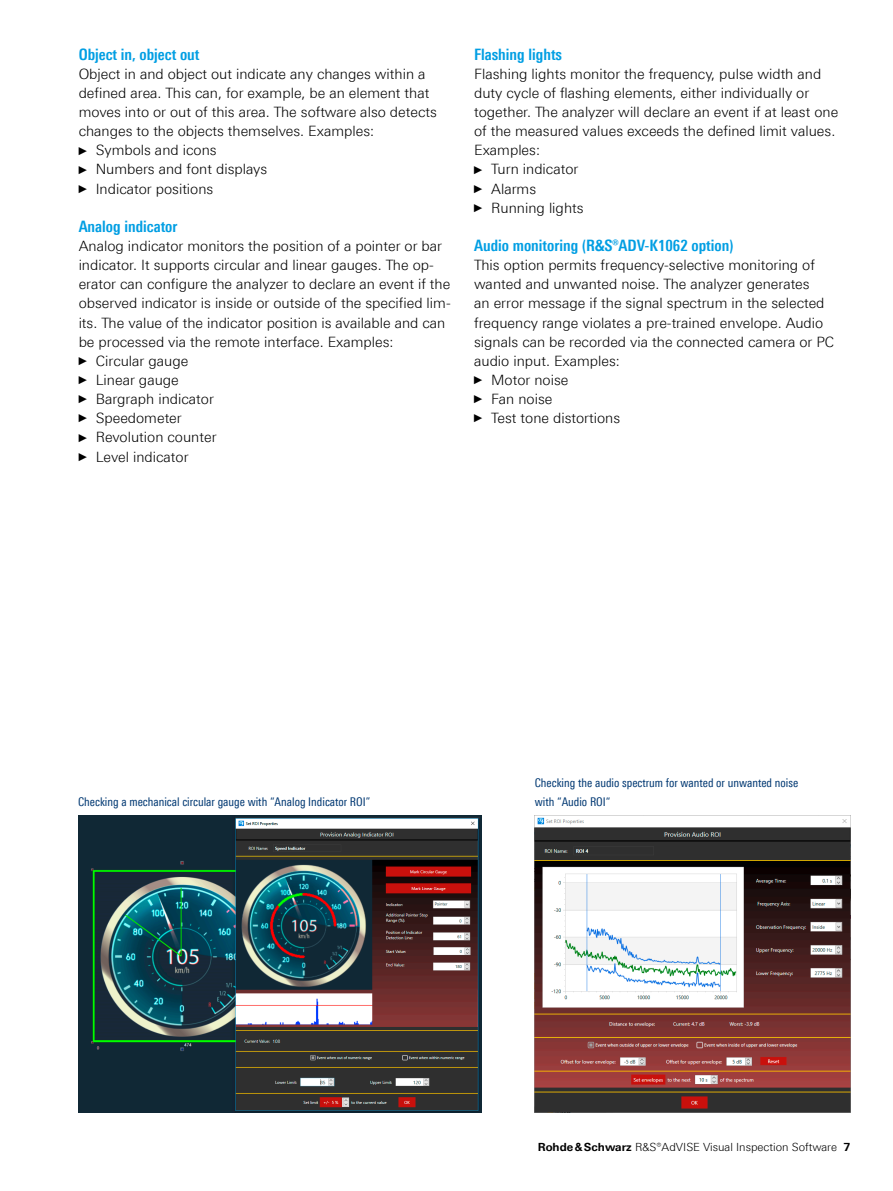
<style>
.page{position:relative;width:893px;height:1191px;background:#fff}
.page>*{position:absolute;margin:0;border:0;box-sizing:border-box;transform-origin:0 0}
.Absatzfett_cyan{font:700 15.75px "Linotype Univers 620 Cn";color:#009ee3}
.Haupttext_ohne_Absta{font:300 14.25px/19.2px "Linotype Univers 330";color:#000}
.Bildunterschrift{font:12px/19.2px "Linotype Univers 420 Cn";color:#003872}
.t1{font:300 11.25px "Linotype Univers 330";color:#000}
.s1{font-family:"Arial Narrow";font-weight:400;font-size:11.4px}
.s2{font-family:"Linotype Univers 630";font-weight:700}
</style>
<div class="page">
<img style="left:535px;top:815px;width:315px;height:297px">
<img style="left:78px;top:816px;width:403px;height:296px">
<p class="Absatzfett_cyan" style="left:79px;top:45px;width:122px">Object in, object out</p>
<p class="Haupttext_ohne_Absta" style="left:79px;top:64px;width:360px">Object in and object out indicate any changes within a defined area. This can, for example, be an element that moves into or out of this area. The software also detects changes to the objects themselves. Examples:</p>
<p class="Haupttext_ohne_Absta" style="left:79px;top:140px;width:140px"><span class="s1">►</span> Symbols and icons</p>
<p class="Haupttext_ohne_Absta" style="left:79px;top:160px;width:190px"><span class="s1">►</span> Numbers and font displays</p>
<p class="Haupttext_ohne_Absta" style="left:79px;top:179px;width:136px"><span class="s1">►</span> Indicator positions</p>
<p class="Absatzfett_cyan" style="left:79px;top:217px;width:100px">Analog indicator</p>
<p class="Haupttext_ohne_Absta" style="left:79px;top:236px;width:374px">Analog indicator monitors the position of a pointer or bar indicator. It supports circular and linear gauges. The op&shy;erator can configure the analyzer to declare an event if the observed indicator is inside or outside of the specified lim&shy;its. The value of the indicator position is available and can be processed via the remote interface. Examples:</p>
<p class="Haupttext_ohne_Absta" style="left:79px;top:351px;width:111px"><span class="s1">►</span> Circular gauge</p>
<p class="Haupttext_ohne_Absta" style="left:79px;top:370px;width:102px"><span class="s1">►</span> Linear gauge</p>
<p class="Haupttext_ohne_Absta" style="left:79px;top:389px;width:137px"><span class="s1">►</span> Bargraph indicator</p>
<p class="Haupttext_ohne_Absta" style="left:79px;top:408px;width:105px"><span class="s1">►</span> Speedometer</p>
<p class="Haupttext_ohne_Absta" style="left:79px;top:427px;width:139px"><span class="s1">►</span> Revolution counter</p>
<p class="Haupttext_ohne_Absta" style="left:79px;top:447px;width:111px"><span class="s1">►</span> Level indicator</p>
<p class="Absatzfett_cyan" style="left:474px;top:45px;width:89px">Flashing lights</p>
<p class="Haupttext_ohne_Absta" style="left:474px;top:64px;width:366px">Flashing lights monitor the frequency, pulse width and duty cycle of flashing elements, either individually or together. The analyzer will declare an event if at least one of the measured values exceeds the defined limit values.<br>Examples:</p>
<p class="Haupttext_ohne_Absta" style="left:474px;top:160px;width:106px"><span class="s1">►</span> Turn indicator</p>
<p class="Haupttext_ohne_Absta" style="left:474px;top:179px;width:64px"><span class="s1">►</span> Alarms</p>
<p class="Haupttext_ohne_Absta" style="left:474px;top:198px;width:111px"><span class="s1">►</span> Running lights</p>
<p class="Absatzfett_cyan" style="left:474px;top:236px;width:261px">Audio monitoring (R&amp;S®ADV-K1062 option)</p>
<p class="Haupttext_ohne_Absta" style="left:474px;top:255px;width:362px">This option permits frequency-selective monitoring of wanted and unwanted noise. The analyzer generates<br>an error message if the signal spectrum in the selected frequency range violates a pre-trained envelope. Audio signals can be recorded via the connected camera or PC audio input. Examples:</p>
<p class="Haupttext_ohne_Absta" style="left:474px;top:370px;width:96px"><span class="s1">►</span> Motor noise</p>
<p class="Haupttext_ohne_Absta" style="left:474px;top:389px;width:80px"><span class="s1">►</span> Fan noise</p>
<p class="Haupttext_ohne_Absta" style="left:474px;top:408px;width:148px"><span class="s1">►</span> Test tone distortions</p>
<p class="Bildunterschrift" style="left:78px;top:792px;width:294px">Checking a mechanical circular gauge with “Analog Indicator ROI”</p>
<p class="Bildunterschrift" style="left:535px;top:773px;width:265px">Checking the audio spectrum for wanted or unwanted noise with “Audio ROI“</p>
<p class="t1" style="left:538px;top:1140px;width:314px"><span class="s2">Rohde&amp;Schwarz</span> R&amp;S®AdVISE Visual Inspection Software <span class="s2">7</span></p>
</div>
